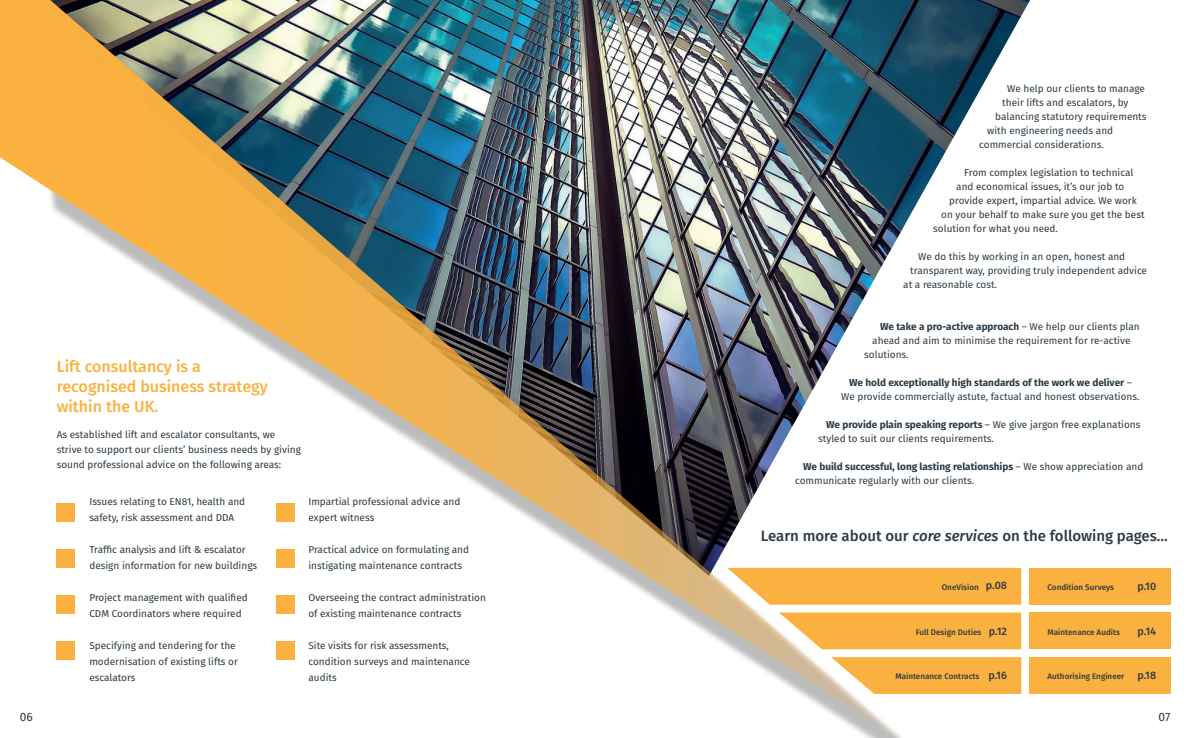
<style>
.page{position:relative;width:1191px;height:738px;background:#fff}
.page>*{position:absolute;margin:0;border:0;box-sizing:border-box;transform-origin:0 0}
.t1{font:500 16px/20px "Fira Sans";color:#fbb13f}
.t2{font:500 15px "Fira Sans";color:#2b3a44}
.t3{font:12px "Fira Sans";color:#2b3a44}
.t4{font:500 10.8px "Fira Sans";color:#2b3a44}
.t5{font:10px/16px "Fira Sans";color:#2b3a44}
.t6{font:700 10px "Fira Sans";color:#2b3a44}
.t7{font:500 8.1px "Fira Sans";color:#2b3a44}
.s1{font-weight:400}
.s2{font-weight:700}
.s3{font-style:italic}
</style>
<div class="page">
<svg style="left:977px;top:575px;width:44px;height:29px"></svg>
<div style="left:977px;top:657px;width:44px;height:36px;background:#fbb13f"></div>
<div style="left:977px;top:612px;width:44px;height:36px;background:#fbb13f"></div>
<div style="left:1029px;top:567px;width:141px;height:37px;background:#fbb13f"></div>
<div style="left:1029px;top:656px;width:141px;height:37px;background:#fbb13f"></div>
<div style="left:1029px;top:612px;width:141px;height:36px;background:#fbb13f"></div>
<img style="left:910px;top:0;width:120px;height:575px">
<div style="left:31px;top:28px;width:946px;height:709px;background:#231f20;opacity:.3"></div>
<img style="left:0;top:0;width:910px;height:737px">
<div style="left:276px;top:640px;width:18px;height:19px;background:#fbb13f"></div>
<div style="left:57px;top:503px;width:18px;height:18px;background:#fbb13f"></div>
<div style="left:57px;top:549px;width:18px;height:18px;background:#fbb13f"></div>
<div style="left:57px;top:595px;width:18px;height:18px;background:#fbb13f"></div>
<div style="left:57px;top:640px;width:18px;height:19px;background:#fbb13f"></div>
<div style="left:276px;top:503px;width:18px;height:18px;background:#fbb13f"></div>
<div style="left:276px;top:549px;width:18px;height:18px;background:#fbb13f"></div>
<div style="left:276px;top:595px;width:18px;height:18px;background:#fbb13f"></div>
<h1 class="t1" style="left:57px;top:356px;width:213px">Lift consultancy is a recognised business strategy within the UK.</h1>
<p class="t5" style="left:57px;top:426px;width:246px;line-height:15px">As established lift and escalator consultants, we strive to support our clients’ business needs by giving sound professional advice on the following areas:</p>
<p class="t5" style="left:89px;top:492px;width:157px">Issues relating to EN81, health and safety, risk assessment and DDA</p>
<p class="t5" style="left:89px;top:540px;width:169px">Traffic analysis and lift &amp; escalator design information for new buildings</p>
<p class="t5" style="left:89px;top:588px;width:160px">Project management with qualified<br>CDM Coordinators where required</p>
<p class="t5" style="left:89px;top:636px;width:150px">Specifying and tendering for the modernisation of existing lifts or escalators</p>
<p class="t5" style="left:308px;top:492px;width:153px">Impartial professional advice and expert witness</p>
<p class="t5" style="left:308px;top:540px;width:162px">Practical advice on formulating and instigating maintenance contracts</p>
<p class="t5" style="left:308px;top:588px;width:179px">Overseeing the contract administration of existing maintenance contracts</p>
<p class="t5" style="left:308px;top:636px;width:163px">Site visits for risk assessments, condition surveys and maintenance audits</p>
<p class="t5" style="left:1007px;top:80px;width:139px">We help our clients to manage</p>
<p class="t5" style="left:1002px;top:94px;width:128px">their lifts and escalators, by</p>
<p class="t5" style="left:995px;top:108px;width:153px">balancing statutory requirements</p>
<p class="t5" style="left:987px;top:122px;width:127px">with engineering needs and</p>
<p class="t5" style="left:979px;top:136px;width:126px">commercial considerations.</p>
<p class="t5" style="left:964px;top:164px;width:171px">From complex legislation to technical</p>
<p class="t5" style="left:956px;top:178px;width:170px">and economical issues, it’s our job to</p>
<p class="t5" style="left:949px;top:192px;width:189px">provide expert, impartial advice. We work</p>
<p class="t5" style="left:941px;top:206px;width:205px">on your behalf to make sure you get the best</p>
<p class="t5" style="left:933px;top:220px;width:126px">solution for what you need.</p>
<p class="t5" style="left:918px;top:248px;width:208px">We do this by working in an open, honest and</p>
<p class="t5" style="left:910px;top:262px;width:238px">transparent way, providing truly independent advice</p>
<p class="t5" style="left:903px;top:276px;width:95px">at a reasonable cost.</p>
<p class="t6" style="left:880px;top:319px;width:261px">We take a pro-active approach <span class="s1">– We help our clients plan</span></p>
<p class="t5" style="left:872px;top:332px;width:260px">ahead and aim to minimise the requirement for re-active</p>
<p class="t5" style="left:864px;top:346px;width:46px">solutions.</p>
<p class="t5" style="left:841px;top:375px;width:300px;line-height:14px;text-align:center"><span class="s2">We hold exceptionally high standards of the work we deliver</span> –<br>We provide commercially astute, factual and honest observations.</p>
<p class="t5" style="left:818px;top:417px;width:324px;line-height:14px;text-indent:8px"><span class="s2">We provide plain speaking reports</span> – We give jargon free explanations styled to suit our clients requirements.</p>
<p class="t5" style="left:795px;top:459px;width:350px;line-height:14px;text-indent:8px"><span class="s2">We build successful, long lasting relationships</span> – We show appreciation and communicate regularly with our clients.</p>
<h2 class="t2" style="left:761px;top:524px;width:408px">Learn more about our <span class="s3">core services</span> on the following pages...</h2>
<p class="t4" style="left:1137px;top:578px;width:20px">p.10</p>
<p class="t4" style="left:1137px;top:622px;width:20px">p.14</p>
<p class="t4" style="left:1137px;top:667px;width:20px">p.18</p>
<p class="t4" style="left:986px;top:577px;width:23px">p.08</p>
<p class="t4" style="left:989px;top:622px;width:20px">p.12</p>
<p class="t4" style="left:988px;top:667px;width:20px">p.16</p>
<p class="t7" style="left:941px;top:580px;width:39px">OneVision</p>
<p class="t7" style="left:915px;top:625px;width:67px">Full Design Duties</p>
<p class="t7" style="left:1047px;top:625px;width:74px">Maintenance Audits</p>
<p class="t7" style="left:1047px;top:581px;width:68px">Condition Surveys</p>
<p class="t7" style="left:895px;top:670px;width:86px">Maintenance Contracts</p>
<p class="t7" style="left:1047px;top:670px;width:78px">Authorising Engineer</p>
<p class="t3" style="left:20px;top:707px;width:15px">06</p>
<p class="t3" style="left:1158px;top:707px;width:13px">07</p>
</div>
